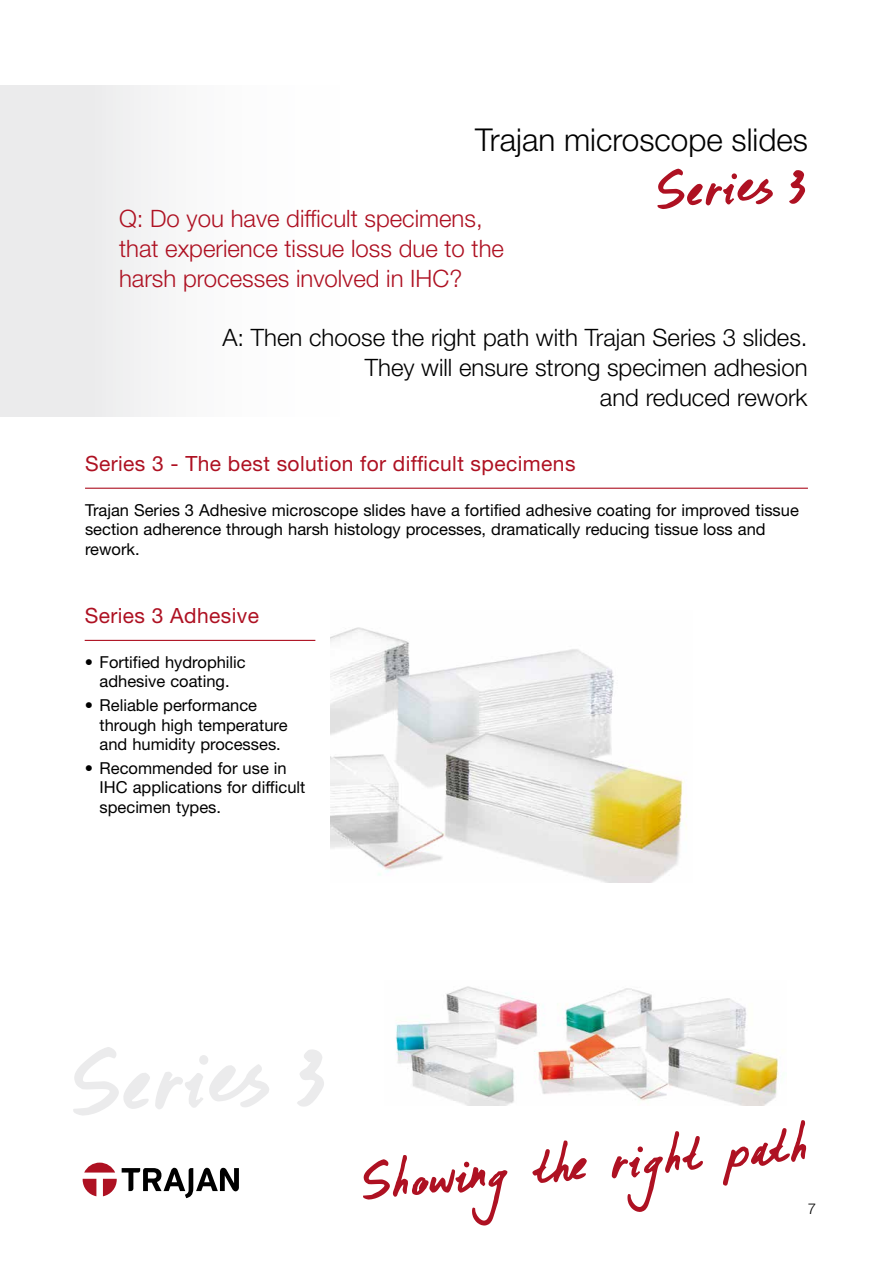
<style>
.page{position:relative;width:893px;height:1263px;background:#fff}
.page>*{position:absolute;margin:0;border:0;box-sizing:border-box;transform-origin:0 0}
.Series_123{font:52.65px "Formosa";color:#ae1122}
.t1{font:52.5px "Formosa";color:#ae1122}
.Slide_Series_Titles{font:300 31.5px "Helvetica Neue LT Std";color:#000}
.Answer_Text_-_Black{font:300 24px/30px "Helvetica Neue LT Std";color:#000;text-align:right}
.Question_Text_-_Red{font:300 24px "Helvetica Neue LT Std";color:#ae1122}
.Section_Heading_with{font:21px "Helvetica Neue LT Std";letter-spacing:.02em;color:#ae1122}
.Body_Text{font:16.5px/19.5px "Helvetica Neue LT Std";color:#000}
.t2{font:300 15px "Helvetica Neue LT Std";color:#000}
.s1{font-size:60.75px}
</style>
<div class="page">
<div style="left:0;top:86px;width:893px;height:331px;background:linear-gradient(to right,#f2f2f2,#fff)"></div>
<img style="left:396px;top:986px;width:383px;height:120px">
<hr style="left:85px;top:488px;width:723px;height:1px;background:#ae1122">
<hr style="left:85px;top:640px;width:230px;height:1px;background:#ae1122">
<div style="left:614px;top:127px;width:240px;height:161px;background:#fff"></div>
<img style="left:331px;top:627px;width:356px;height:255px">
<svg style="left:83px;top:1162px;width:156px;height:36px"></svg>
<p class="Slide_Series_Titles" style="left:475px;top:120px;width:334px">Trajan microscope slides</p>
<p class="Series_123" style="left:652px;top:160px;width:153px;rotate:-5deg">Series <span class="s1">3</span></p>
<p class="Question_Text_-_Red" style="left:119px;top:204px;width:365px">Q: Do you have difficult specimens,</p>
<p class="Question_Text_-_Red" style="left:119px;top:234px;width:386px">that experience tissue loss due to the</p>
<p class="Question_Text_-_Red" style="left:119px;top:264px;width:345px">harsh processes involved in IHC?</p>
<p class="Answer_Text_-_Black" style="left:222px;top:322px;width:587px">A: Then choose the right path with Trajan Series 3 slides.</p>
<p class="Answer_Text_-_Black" style="left:365px;top:352px;width:444px">They will ensure strong specimen adhesion and reduced rework</p>
<p class="Section_Heading_with" style="left:85px;top:451px;width:492px">Series 3 - The best solution for difficult specimens</p>
<p class="Body_Text" style="left:85px;top:500px;width:715px">Trajan Series 3 Adhesive microscope slides have a fortified adhesive coating for improved tissue section adherence through harsh histology processes, dramatically reducing tissue loss and rework.</p>
<p class="Section_Heading_with" style="left:85px;top:603px;width:176px">Series 3 Adhesive</p>
<p class="Body_Text" style="left:85px;top:652px;width:163px;text-align:center">• Fortified hydrophilic adhesive coating.</p>
<p class="Body_Text" style="left:100px;top:695px;width:190px;text-indent:-15px">• Reliable performance through high temperature and humidity processes.</p>
<p class="Body_Text" style="left:100px;top:758px;width:207px;text-indent:-15px">• Recommended for use in<br>IHC applications for difficult specimen types.</p>
<h2 class="t1" style="left:358px;top:1150px;width:450px;rotate:-5deg">Showing the right pat h</h2>
<p class="t2" style="left:808px;top:1200px;width:10px">7</p>
</div>
